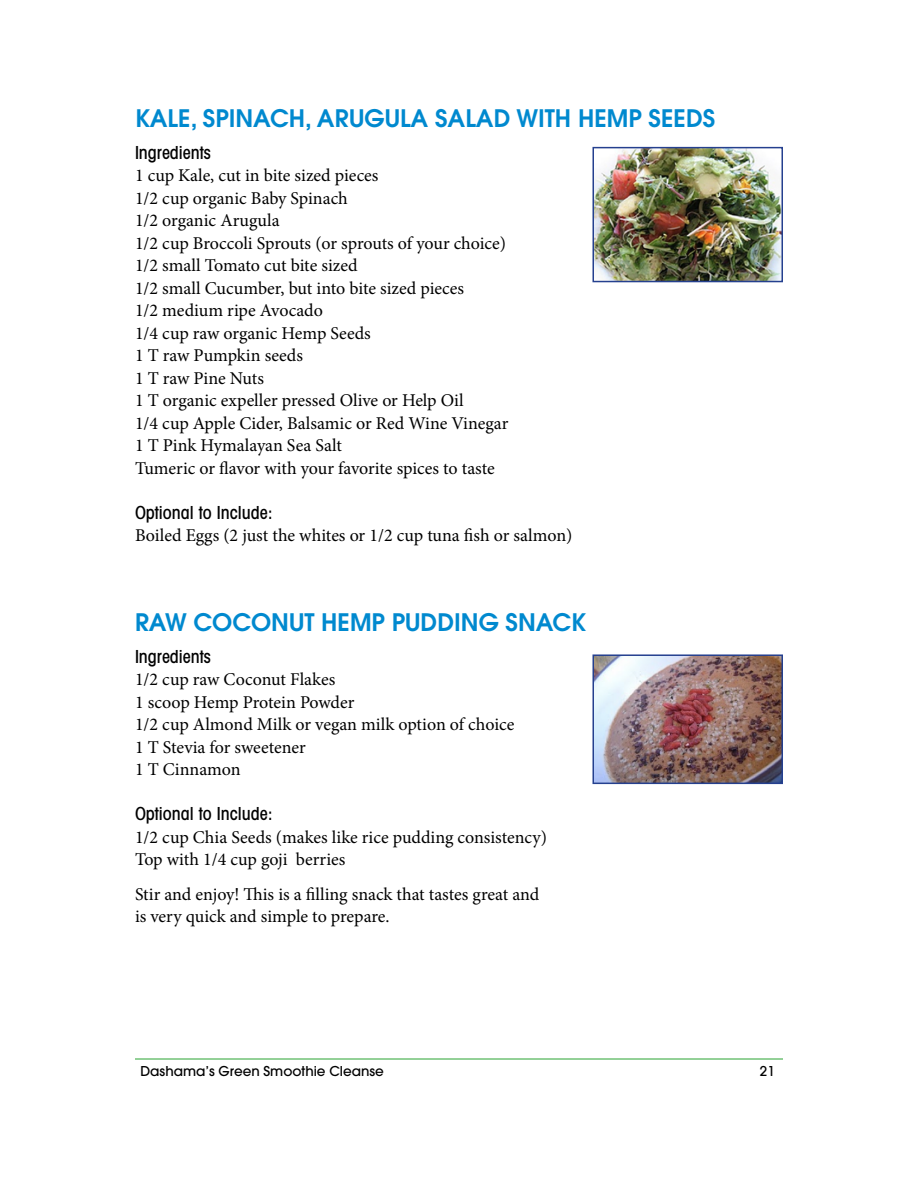
<style>
.page{position:relative;width:918px;height:1188px;background:#fff}
.page>*{position:absolute;margin:0;border:0;box-sizing:border-box;transform-origin:0 0}
.t1{font:600 24px "Avant Garde";color:#0089cf}
.t2{font:18px/22.5px "Minion Pro";color:#000}
.t3{font:500 condensed 18px "Avant Garde";color:#000}
.t4{font:500 13.5px "Avant Garde";color:#000}
</style>
<div class="page">
<hr style="left:135px;top:1058px;width:648px;height:2px;background:#41ad49">
<img style="left:595px;top:150px;width:185px;height:129px">
<div style="left:592px;top:147px;width:191px;height:135px;border:2px solid #25408f"></div>
<img style="left:595px;top:657px;width:185px;height:124px">
<div style="left:592px;top:654px;width:191px;height:130px;border:2px solid #25408f"></div>
<h1 class="t1" style="left:135px;top:103px;width:541px">KALE , SPINACH , ARUGULA SALAD WITH HEM P SEEDS</h1>
<p class="t3" style="left:135px;top:141px;width:77px">Ingredients</p>
<p class="t2" style="left:135px;top:164px;width:375px">1 cup Kale, cut in bite sized pieces<br>1/2 cup organic Baby Spinach<br>1/2 organic Arugula<br>1/2 cup Broccoli Sprouts (or sprouts of your choice)<br>1/2 small Tomato cut bite sized<br>1/2 small Cucumber, but into bite sized pieces<br>1/2 medium ripe Avocado<br>1/4 cup raw organic Hemp Seeds<br>1 T raw Pumpkin seeds<br>1 T raw Pine Nuts<br>1 T organic expeller pressed Olive or Help Oil<br>1/4 cup Apple Cider, Balsamic or Red Wine Vinegar 1 T Pink Hymalayan Sea Salt<br>Tumeric or flavor with your favorite spices to taste</p>
<p class="t3" style="left:135px;top:501px;width:139px">Optional to Include:</p>
<p class="t2" style="left:135px;top:524px;width:439px">Boiled Eggs (2 just the whites or 1/2 cup tuna fish or salmon)</p>
<h1 class="t1" style="left:135px;top:607px;width:453px">RAW COCONUT HEM P PUDDI NG SNACK</h1>
<p class="t3" style="left:135px;top:645px;width:77px">Ingredients</p>
<p class="t2" style="left:135px;top:668px;width:381px">1/2 cup raw Coconut Flakes<br>1 scoop Hemp Protein Powder<br>1/2 cup Almond Milk or vegan milk option of choice<br>1 T Stevia for sweetener<br>1 T Cinnamon</p>
<p class="t3" style="left:135px;top:803px;width:139px">Optional to Include:</p>
<p class="t2" style="left:135px;top:826px;width:414px">1/2 cup Chia Seeds (makes like rice pudding consistency)<br>Top with 1/4 cup goji berries</p>
<p class="t2" style="left:135px;top:883px;width:406px">Stir and enjoy! This is a filling snack that tastes great and is very quick and simple to prepare.</p>
<p class="t4" style="left:140px;top:1063px;width:245px">Dashama’s Green Smoothie Cleanse</p>
<p class="t4" style="left:760px;top:1063px;width:16px">21</p>
</div>
